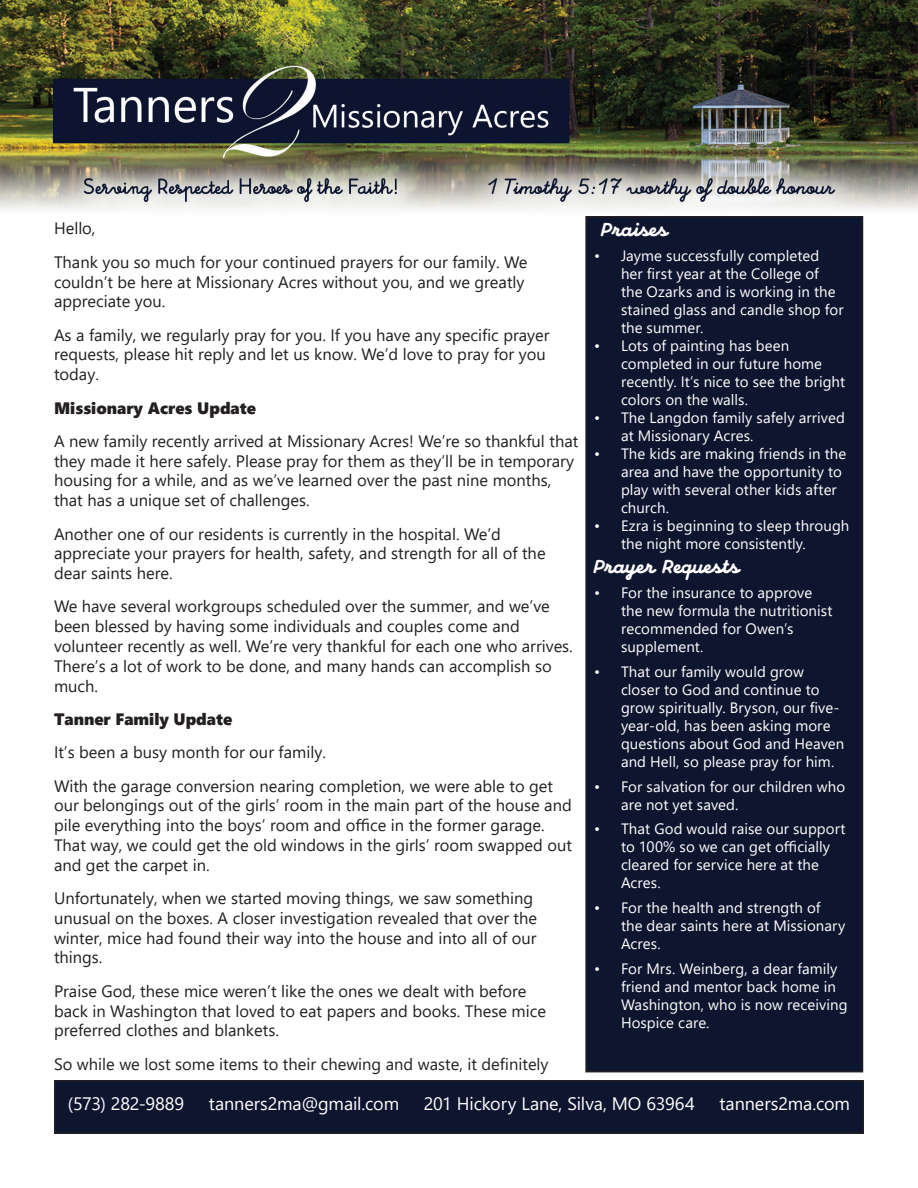
<style>
.page{position:relative;width:918px;height:1188px;background:#fff}
.page>*{position:absolute;margin:0;border:0;box-sizing:border-box;transform-origin:0 0}
.t1{font:italic 900 21px "Memimas Pro";letter-spacing:.005em;color:#fff}
.t2{font:18px "Segoe UI";letter-spacing:-.005em;color:#fff}
.t3{font:16.5px/19.8px "Segoe UI";color:#231f20}
.t4{font:16.5px "Segoe UI Black";color:#231f20}
.t5{font:15px/18px "Segoe UI";letter-spacing:.005em;color:#fff}
</style>
<div class="page">
<div style="left:586px;top:217px;width:276px;height:855px;background:#0d152f"></div>
<div style="left:585px;top:216px;width:278px;height:856px;border:2px solid #231f20"></div>
<div style="left:55px;top:1081px;width:808px;height:52px;background:#0d152f"></div>
<div style="left:54px;top:1080px;width:810px;height:54px;border:2px solid #231f20"></div>
<img style="left:0;top:0;width:918px;height:210px">
<p class="t3" style="left:54px;top:211px;width:475px;line-height:33.3px">Hello,<br>Thank you so much for your continued prayers for our family. We</p>
<p class="t3" style="left:54px;top:270px;width:472px">couldn’t be here at Missionary Acres without you, and we greatly appreciate you.</p>
<p class="t3" style="left:54px;top:323px;width:497px">As a family, we regularly pray for you. If you have any specific prayer requests, please hit reply and let us know. We’d love to pray for you today.</p>
<p class="t4" style="left:54px;top:396px;width:203px">Missionary Acres Update</p>
<p class="t3" style="left:54px;top:430px;width:526px">A new family recently arrived at Missionary Acres! We’re so thankful that they made it here safely. Please pray for them as they’ll be in temporary housing for a while, and as we’ve learned over the past nine months, that has a unique set of challenges.</p>
<p class="t3" style="left:54px;top:522px;width:493px">Another one of our residents is currently in the hospital. We’d appreciate your prayers for health, safety, and strength for all of the dear saints here.</p>
<p class="t3" style="left:54px;top:595px;width:520px">We have several workgroups scheduled over the summer, and we’ve been blessed by having some individuals and couples come and volunteer recently as well. We’re very thankful for each one who arrives.<br>There’s a lot of work to be done, and many hands can accomplish so much.</p>
<p class="t4" style="left:54px;top:707px;width:180px">Tanner Family Update</p>
<p class="t3" style="left:54px;top:734px;width:501px;line-height:33.3px">It’s been a busy month for our family.<br>With the garage conversion nearing completion, we were able to get</p>
<p class="t3" style="left:54px;top:794px;width:520px">our belongings out of the girls’ room in the main part of the house and pile everything into the boys’ room and office in the former garage.<br>That way, we could get the old windows in the girls’ room swapped out and get the carpet in.</p>
<p class="t3" style="left:54px;top:887px;width:485px">Unfortunately, when we started moving things, we saw something unusual on the boxes. A closer investigation revealed that over the winter, mice had found their way into the house and into all of our things.</p>
<p class="t3" style="left:54px;top:980px;width:493px">Praise God, these mice weren’t like the ones we dealt with before back in Washington that loved to eat papers and books. These mice preferred clothes and blankets.</p>
<p class="t3" style="left:54px;top:1052px;width:496px">So while we lost some items to their chewing and waste, it definitely</p>
<p class="t1" style="left:602px;top:217px;width:68px">Praises</p>
<p class="t5" style="left:621px;top:245px;width:224px;text-indent:-27px">• Jayme successfully completed her first year at the College of the Ozarks and is working in the stained glass and candle shop for the summer.</p>
<p class="t5" style="left:621px;top:335px;width:226px;text-indent:-27px">• Lots of painting has been completed in our future home recently. It’s nice to see the bright colors on the walls.</p>
<p class="t5" style="left:621px;top:407px;width:226px;text-indent:-27px">• The Langdon family safely arrived at Missionary Acres.</p>
<p class="t5" style="left:621px;top:443px;width:227px;text-indent:-27px">• The kids are making friends in the area and have the opportunity to play with several other kids after church.</p>
<p class="t5" style="left:621px;top:515px;width:230px;text-indent:-27px">• Ezra is beginning to sleep through the night more consistently.</p>
<p class="t1" style="left:594px;top:554px;width:147px">Prayer Requests</p>
<p class="t5" style="left:621px;top:582px;width:213px;text-indent:-27px">• For the insurance to approve the new formula the nutritionist recommended for Owen’s supplement.</p>
<p class="t5" style="left:621px;top:661px;width:225px;text-indent:-27px">• That our family would grow closer to God and continue to grow spiritually. Bryson, our five&shy;year-old, has been asking more questions about God and Heaven and Hell, so please pray for him.</p>
<p class="t5" style="left:621px;top:776px;width:226px;text-indent:-27px">• For salvation for our children who are not yet saved.</p>
<p class="t5" style="left:621px;top:819px;width:226px;text-indent:-27px">• That God would raise our support to 100% so we can get officially cleared for service here at the<br>Acres.</p>
<p class="t5" style="left:621px;top:897px;width:226px;text-indent:-27px">• For the health and strength of the dear saints here at Missionary<br>Acres.</p>
<p class="t5" style="left:621px;top:958px;width:228px;text-indent:-27px">• For Mrs. Weinberg, a dear family friend and mentor back home in<br>Washington, who is now receiving<br>Hospice care.</p>
<p class="t2" style="left:68px;top:1087px;width:118px">(573) 282-9889</p>
<p class="t2" style="left:209px;top:1087px;width:192px">tanners2ma@gmail.com</p>
<p class="t2" style="left:424px;top:1087px;width:272px">201 Hickory Lane, Silva, MO 63964</p>
<p class="t2" style="left:719px;top:1087px;width:132px">tanners2ma.com</p>
</div>
